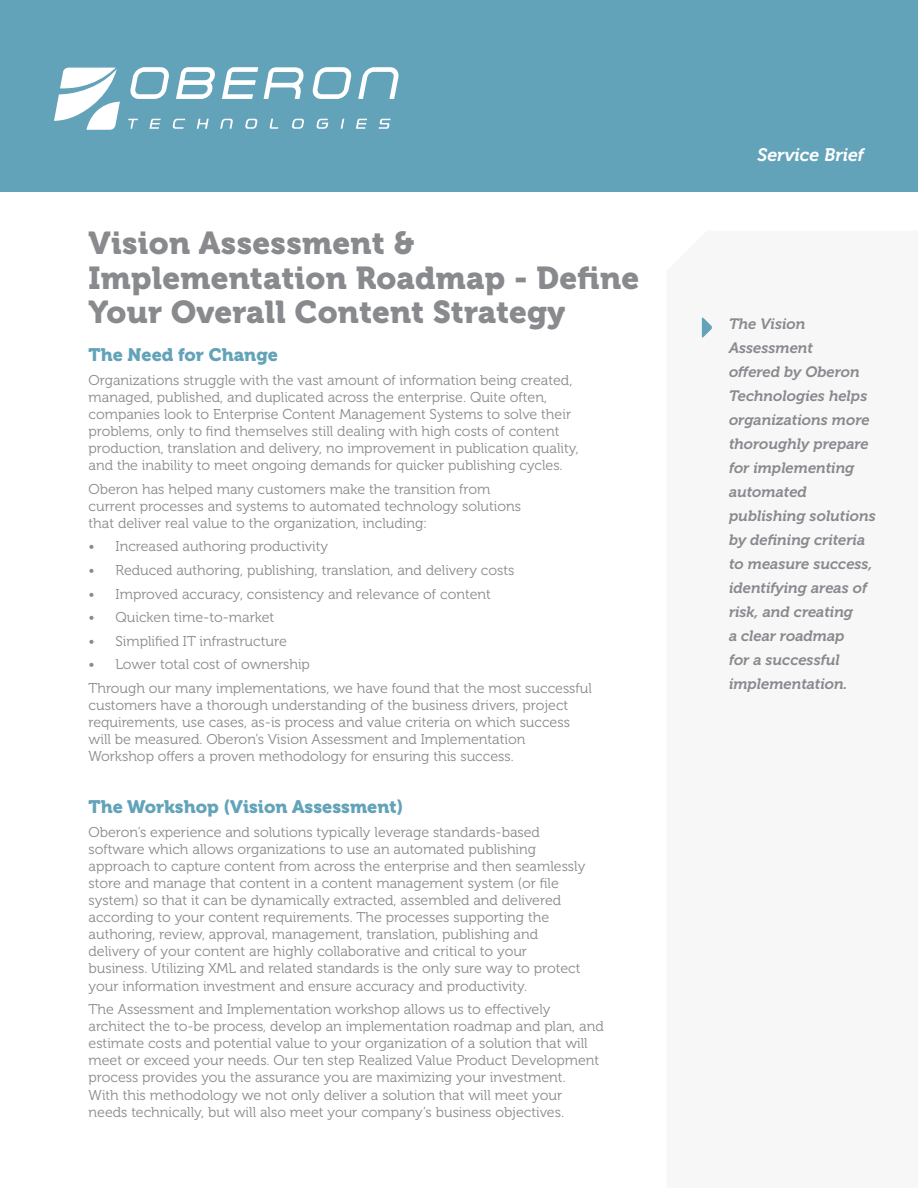
<style>
.page{position:relative;width:918px;height:1188px;background:#fff}
.page>*{position:absolute;margin:0;border:0;box-sizing:border-box;transform-origin:0 0}
.Headline{font:31.5px/34.5px "Museo 900";letter-spacing:.01em;color:#898a8e}
.SubHead{font:18px "Museo 900";color:#63a3b9}
.t1{font:italic 18px "Museo 700";color:#fff}
.SidebarText{font:italic 15px/24px "Museo 700";color:#898a8e}
.BodyText{font:14.25px/17.1px "Museo 300";color:#898a8e}
</style>
<div class="page">
<div style="left:0;top:0;width:918px;height:191px;background:#63a3b9"></div>
<svg style="left:130px;top:67px;width:39px;height:32px"></svg>
<svg style="left:176px;top:67px;width:39px;height:32px"></svg>
<svg style="left:222px;top:67px;width:36px;height:32px"></svg>
<svg style="left:264px;top:67px;width:40px;height:32px"></svg>
<svg style="left:312px;top:67px;width:40px;height:32px"></svg>
<svg style="left:358px;top:67px;width:41px;height:32px"></svg>
<svg style="left:128px;top:119px;width:10px;height:10px"></svg>
<svg style="left:149px;top:119px;width:12px;height:10px"></svg>
<svg style="left:173px;top:119px;width:12px;height:10px"></svg>
<svg style="left:197px;top:119px;width:12px;height:10px"></svg>
<svg style="left:220px;top:119px;width:13px;height:10px"></svg>
<svg style="left:245px;top:119px;width:12px;height:10px"></svg>
<svg style="left:270px;top:119px;width:8px;height:10px"></svg>
<svg style="left:292px;top:119px;width:12px;height:10px"></svg>
<svg style="left:316px;top:119px;width:12px;height:10px"></svg>
<svg style="left:341px;top:119px;width:3px;height:10px"></svg>
<svg style="left:356px;top:119px;width:11px;height:10px"></svg>
<svg style="left:379px;top:119px;width:12px;height:10px"></svg>
<svg style="left:54px;top:68px;width:66px;height:62px"></svg>
<svg style="left:702px;top:317px;width:10px;height:21px"></svg>
<p class="Headline" style="left:89px;top:226px;width:552px">Vision Assessment &amp;<br>Implementation Roadmap - Define<br>Your Overall Content Strategy</p>
<p class="SubHead" style="left:89px;top:345px;width:191px">The Need for Change</p>
<p class="BodyText" style="left:89px;top:371px;width:492px">Organizations struggle with the vast amount of information being created, managed, published, and duplicated across the enterprise. Quite often, companies look to Enterprise Content Management Systems to solve their problems, only to find themselves still dealing with high costs of content production, translation and delivery, no improvement in publication quality, and the inability to meet ongoing demands for quicker publishing cycles.</p>
<p class="BodyText" style="left:89px;top:481px;width:434px">Oberon has helped many customers make the transition from current processes and systems to automated technology solutions that deliver real value to the organization, including:</p>
<p class="BodyText" style="left:89px;top:538px;width:241px">• Increased authoring productivity</p>
<p class="BodyText" style="left:89px;top:562px;width:427px">• Reduced authoring, publishing, translation, and delivery costs</p>
<p class="BodyText" style="left:89px;top:585px;width:404px">• Improved accuracy, consistency and relevance of content</p>
<p class="BodyText" style="left:89px;top:609px;width:187px">• Quicken time-to-market</p>
<p class="BodyText" style="left:89px;top:633px;width:200px">• Simplified IT infrastructure</p>
<p class="BodyText" style="left:89px;top:656px;width:223px">• Lower total cost of ownership</p>
<p class="BodyText" style="left:89px;top:680px;width:505px">Through our many implementations, we have found that the most successful customers have a thorough understanding of the business drivers, project requirements, use cases, as-is process and value criteria on which success will be measured. Oberon’s Vision Assessment and Implementation Workshop offers a proven methodology for ensuring this success.</p>
<p class="SubHead" style="left:89px;top:797px;width:316px">The Workshop (Vision Assessment)</p>
<p class="BodyText" style="left:89px;top:823px;width:498px">Oberon’s experience and solutions typically leverage standards-based software which allows organizations to use an automated publishing approach to capture content from across the enterprise and then seamlessly store and manage that content in a content management system (or file system) so that it can be dynamically extracted, assembled and delivered according to your content requirements. The processes supporting the authoring, review, approval, management, translation, publishing and delivery of your content are highly collaborative and critical to your business. Utilizing XML and related standards is the only sure way to protect your information investment and ensure accuracy and productivity.</p>
<p class="BodyText" style="left:89px;top:1001px;width:517px">The Assessment and Implementation workshop allows us to effectively architect the to-be process, develop an implementation roadmap and plan, and estimate costs and potential value to your organization of a solution that will meet or exceed your needs. Our ten step Realized Value Product Development process provides you the assurance you are maximizing your investment.<br>With this methodology we not only deliver a solution that will meet your needs technically, but will also meet your company’s business objectives.</p>
<p class="t1" style="left:758px;top:145px;width:108px">Service Brief</p>
<p class="SidebarText" style="left:729px;top:312px;width:148px">The Vision<br>Assessment<br>offered by Oberon<br>Technologies helps organizations more thoroughly prepare for implementing automated publishing solutions by defining criteria to measure success, identifying areas of risk, and creating<br>a clear roadmap<br>for a successful implementation.</p>
</div>
